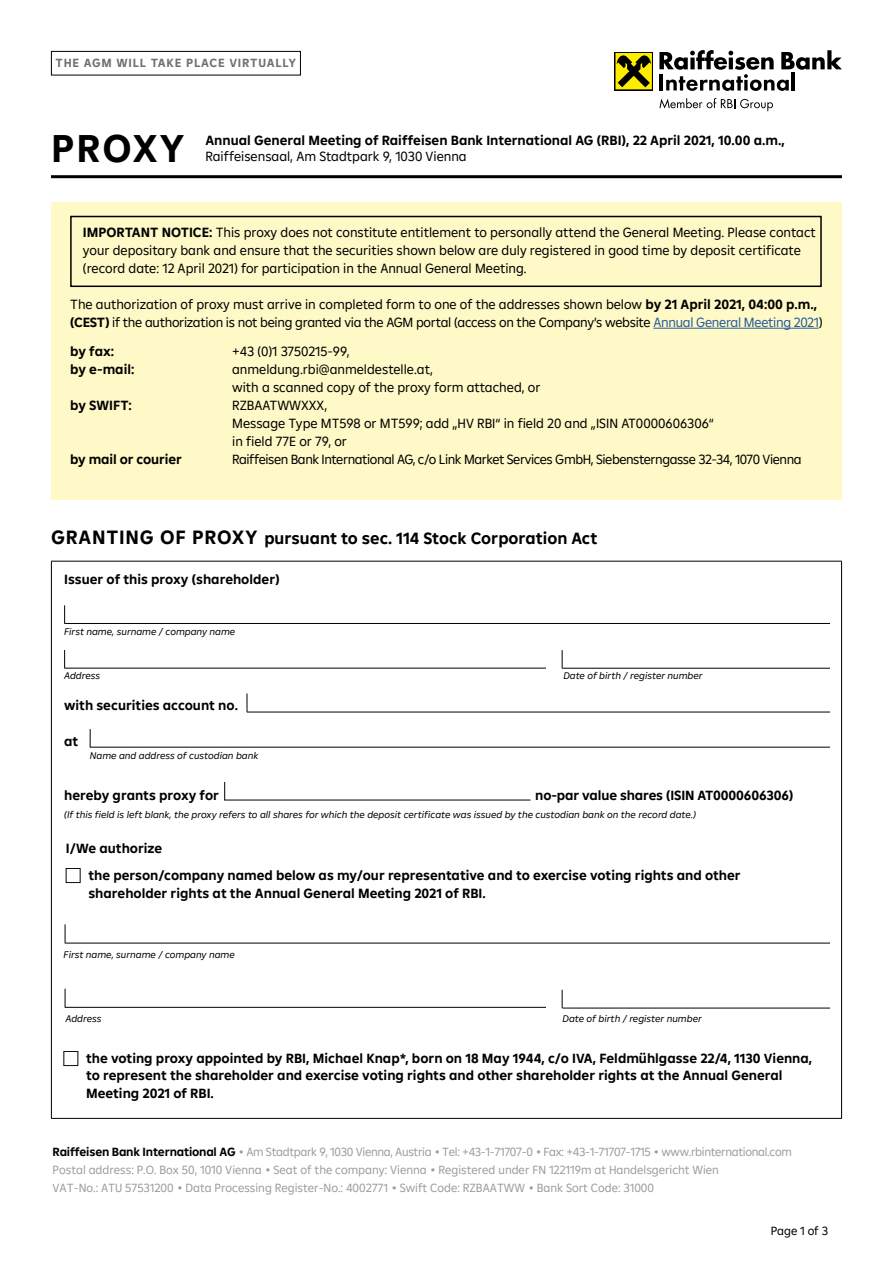
<style>
.page{position:relative;width:893px;height:1263px;background:#fff}
.page>*{position:absolute;margin:0;border:0;box-sizing:border-box;transform-origin:0 0}
.t1{font:700 39.15px "Amalia";letter-spacing:.05em;color:#000}
.t2{font:700 16.5px "Amalia";color:#000}
.t3{font:700 13.5px/18px "Amalia";color:#000}
.t4{font:13.5px/18px "Amalia";color:#000}
.t5{font:13.5px/18px "Amalia";letter-spacing:-.02em;color:#000}
.t6{font:13.5px "Amalia";letter-spacing:-.03em;color:#000}
.t7{font:12px/18px "Amalia";color:#9d9d9c}
.t8{font:700 12px "Amalia";letter-spacing:.07em;color:#706f6f}
.t9{font:12px "Amalia";letter-spacing:-.005em;color:#000}
.t10{font:italic 9.75px "Amalia";color:#000}
.s1{font-weight:700}
.s2{color:#275b9b}
.s3{font-size:19.5px}
.s4{font-weight:700;color:#000}
</style>
<div class="page">
<svg style="left:614px;top:52px;width:39px;height:38px"></svg>
<div style="left:615px;top:53px;width:37px;height:36px;background:#ffed00"></div>
<svg style="left:617px;top:55px;width:34px;height:32px"></svg>
<svg style="left:659px;top:50px;width:183px;height:41px"></svg>
<hr style="left:792px;top:73px;width:3px;height:18px;background:#000">
<svg style="left:659px;top:98px;width:114px;height:13px"></svg>
<hr style="left:51px;top:561px;width:791px;height:1px;background:#000">
<hr style="left:51px;top:561px;width:1px;height:557px;background:#000">
<hr style="left:841px;top:561px;width:1px;height:557px;background:#000">
<hr style="left:51px;top:1118px;width:791px;height:1px;background:#000">
<div style="left:51px;top:202px;width:791px;height:298px;background:#fff9c7"></div>
<hr style="left:653px;top:328px;width:166px;height:1px;background:#275b9b">
<hr style="left:65px;top:623px;width:765px;height:1px;background:#000">
<hr style="left:65px;top:668px;width:481px;height:1px;background:#000">
<hr style="left:90px;top:747px;width:740px;height:1px;background:#000">
<svg style="left:64px;top:605px;width:1px;height:19px"></svg>
<hr style="left:224px;top:800px;width:306px;height:1px;background:#000">
<svg style="left:224px;top:782px;width:1px;height:18px"></svg>
<hr style="left:562px;top:668px;width:268px;height:1px;background:#000">
<svg style="left:562px;top:650px;width:1px;height:18px"></svg>
<svg style="left:64px;top:650px;width:1px;height:18px"></svg>
<hr style="left:247px;top:712px;width:583px;height:1px;background:#000">
<svg style="left:247px;top:693px;width:1px;height:19px"></svg>
<svg style="left:90px;top:729px;width:1px;height:18px"></svg>
<hr style="left:51px;top:175px;width:791px;height:3px;background:#000">
<div style="left:70px;top:216px;width:752px;height:71px;border:2px solid #000"></div>
<hr style="left:65px;top:943px;width:765px;height:1px;background:#000">
<hr style="left:65px;top:1007px;width:481px;height:1px;background:#000">
<hr style="left:562px;top:1008px;width:268px;height:1px;background:#000">
<svg style="left:562px;top:990px;width:1px;height:18px"></svg>
<svg style="left:65px;top:924px;width:1px;height:19px"></svg>
<svg style="left:65px;top:989px;width:1px;height:18px"></svg>
<div style="left:51px;top:51px;width:250px;height:24px;border:1px solid #000"></div>
<p class="t8" style="left:55px;top:55px;width:242px">THE AGM WILL TAKE PLACE VIRTUALLY</p>
<h1 class="t1" style="left:51px;top:122px;width:135px">PROXY</h1>
<p class="t3" style="left:205px;top:131px;width:581px">Annual General Meeting of Raiffeisen Bank International AG (RBI), 22 April 2021, 10.00 a.m.,</p>
<p class="t4" style="left:205px;top:147px;width:263px">Raiffeisensaal, Am Stadtpark 9, 1030 Vienna</p>
<p class="t4" style="left:83px;top:223px;width:734px"><span class="s1">IMPORTANT NOTICE:</span> This proxy does not constitute entitlement to personally attend the General Meeting. Please contact your depositary bank and ensure that the securities shown below are duly registered in good time by deposit certificate (record date: 12 April 2021) for participation in the Annual General Meeting.</p>
<p class="t5" style="left:70px;top:295px;width:754px">The authorization of proxy must arrive in completed form to one of the addresses shown below <span class="s1">by 21 April 2021, 04:00 p.m., (CEST)</span> if the authorization is not being granted via the AGM portal (access on the Company’s website <span class="s2">Annual General Meeting 2021</span>)</p>
<p class="t3" style="left:70px;top:341px;width:46px">by fax:</p>
<p class="t4" style="left:232px;top:341px;width:119px">+43 (0)1 3750215-99,</p>
<p class="t3" style="left:70px;top:359px;width:66px">by e-mail:</p>
<p class="t4" style="left:232px;top:359px;width:310px">anmeldung.rbi@anmeldestelle.at,<br>with a scanned copy of the proxy form attached, or</p>
<p class="t3" style="left:70px;top:395px;width:63px">by SWIFT:</p>
<p class="t4" style="left:232px;top:395px;width:483px">RZBAATWWXXX,<br>Message Type MT598 or MT599; add „HV RBI“ in field 20 and „ISIN AT0000606306“ in field 77E or 79, or</p>
<p class="t3" style="left:70px;top:449px;width:113px">by mail or courier</p>
<p class="t6" style="left:232px;top:450px;width:571px">Raiffeisen Bank International AG, c/o Link Market Services GmbH, Siebensterngasse 32-34, 1070 Vienna</p>
<p class="t2" style="left:51px;top:527px;width:548px"><span class="s3">GRANTING OF PROXY</span> pursuant to sec. 114 Stock Corporation Act</p>
<p class="t3" style="left:64px;top:570px;width:217px">Issuer of this proxy (shareholder)</p>
<p class="t10" style="left:64px;top:625px;width:173px">First name, surname / company name</p>
<p class="t10" style="left:64px;top:669px;width:38px">Address</p>
<p class="t10" style="left:563px;top:669px;width:141px">Date of birth / register number</p>
<p class="t3" style="left:64px;top:696px;width:175px">with securities account no.</p>
<p class="t3" style="left:64px;top:732px;width:16px">at</p>
<p class="t10" style="left:90px;top:749px;width:170px">Name and address of custodian bank</p>
<p class="t3" style="left:64px;top:786px;width:156px">hereby grants proxy for</p>
<p class="t3" style="left:535px;top:786px;width:259px">no-par value shares (ISIN AT0000606306)</p>
<p class="t10" style="left:64px;top:808px;width:633px">(If this field is left blank, the proxy refers to all shares for which the deposit certificate was issued by the custodian bank on the record date.)</p>
<p class="t3" style="left:66px;top:839px;width:98px">I/We authorize</p>
<p class="t3" style="left:88px;top:866px;width:654px">the person/company named below as my/our representative and to exercise voting rights and other shareholder rights at the Annual General Meeting 2021 of RBI.</p>
<p class="t10" style="left:64px;top:948px;width:173px">First name, surname / company name</p>
<p class="t10" style="left:65px;top:1012px;width:38px">Address</p>
<p class="t10" style="left:562px;top:1012px;width:141px">Date of birth / register number</p>
<p class="t3" style="left:86px;top:1048px;width:728px">the voting proxy appointed by RBI, Michael Knap*, born on 18 May 1944, c/o IVA, Feldmühlgasse 22/4, 1130 Vienna, to represent the shareholder and exercise voting rights and other shareholder rights at the Annual General<br>Meeting 2021 of RBI.</p>
<p class="t7" style="left:53px;top:1142px;width:741px"><span class="s4">Raiffeisen Bank International AG</span> <span class="s1">•</span> Am Stadtpark 9, 1030 Vienna, Austria <span class="s1">•</span> Tel: +43-1-71707-0 <span class="s1">•</span> Fax: +43-1-71707-1715 <span class="s1">•</span> www.rbinternational.com<br>Postal address: P.O. Box 50, 1010 Vienna <span class="s1">•</span> Seat of the company: Vienna <span class="s1">•</span> Registered under FN 122119m at Handelsgericht Wien<br>VAT-No.: ATU 57531200 <span class="s1">•</span> Data Processing Register-No.: 4002771 <span class="s1">•</span> Swift Code: RZBAATWW <span class="s1">•</span> Bank Sort Code: 31000</p>
<p class="t9" style="left:771px;top:1223px;width:59px">Page 1 of 3</p>
</div>
